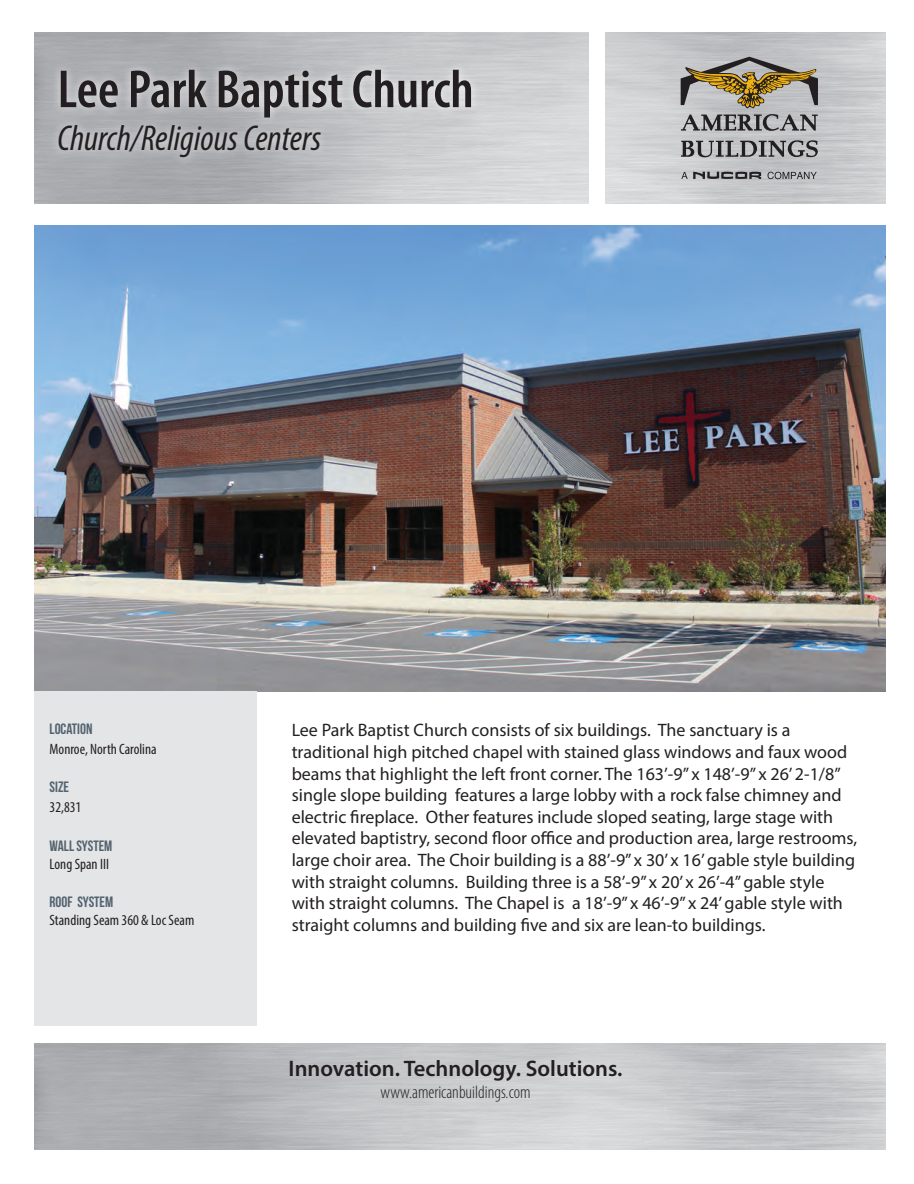
<style>
.page{position:relative;width:914px;height:1184px;background:#fff}
.page>*{position:absolute;margin:0;border:0;box-sizing:border-box;transform-origin:0 0}
.t1{font:600 condensed 54px "Myriad Pro";color:#231f20}
.t2{font:italic condensed 36px "Myriad Pro";color:#231f20}
.t3{font:600 22.5px "Myriad Pro";color:#231f20}
.t4{font:18px/21.6px "Myriad Pro";color:#231f20}
.t5{font:300 condensed 18px "Myriad Pro";color:#231f20}
.t6{font:condensed 15px "Myriad Pro";color:#231f20}
.t7{font:15px "Bebas Neue";color:#52626f}
</style>
<div class="page">
<img style="left:34px;top:32px;width:852px;height:171px">
<div style="left:50px;top:60px;width:431px;height:107px;background:#fff;opacity:.75"></div>
<img style="left:34px;top:225px;width:852px;height:466px">
<div style="left:589px;top:0;width:15px;height:210px;background:#fff"></div>
<svg style="left:681px;top:114px;width:136px;height:17px"></svg>
<svg style="left:681px;top:140px;width:136px;height:17px"></svg>
<svg style="left:680px;top:57px;width:138px;height:51px"></svg>
<svg style="left:693px;top:172px;width:68px;height:7px"></svg>
<svg style="left:681px;top:172px;width:6px;height:7px"></svg>
<svg style="left:767px;top:172px;width:49px;height:7px"></svg>
<div style="left:34px;top:691px;width:223px;height:334px;background:#e4e5e7"></div>
<p class="t1" style="left:58px;top:56px;width:417px">Lee Park Baptist Church</p>
<p class="t2" style="left:58px;top:117px;width:265px">Church/Religious Centers</p>
<p class="t7" style="left:50px;top:720px;width:44px">LOCATION</p>
<p class="t6" style="left:50px;top:739px;width:108px">Monroe, North Carolina</p>
<p class="t7" style="left:50px;top:778px;width:21px">SIZE</p>
<p class="t6" style="left:50px;top:797px;width:33px">32,831</p>
<p class="t7" style="left:50px;top:837px;width:64px">WALL SYSTEM</p>
<p class="t6" style="left:50px;top:854px;width:61px">Long Span III</p>
<p class="t7" style="left:50px;top:893px;width:65px">ROOF SYSTEM</p>
<p class="t6" style="left:50px;top:910px;width:146px">Standing Seam 360 &amp; Loc Seam</p>
<p class="t4" style="left:292px;top:719px;width:567px">Lee Park Baptist Church consists of six buildings. The sanctuary is a traditional high pitched chapel with stained glass windows and faux wood beams that highlight the left front corner. The 163’-9” x 148’-9” x 26’ 2-1/8” single slope building features a large lobby with a rock false chimney and electric fireplace. Other features include sloped seating, large stage with elevated baptistry, second floor office and production area, large restrooms, large choir area. The Choir building is a 88’-9” x 30’ x 16’ gable style building with straight columns. Building three is a 58’-9” x 20’ x 26’-4” gable style with straight columns. The Chapel is a 18’-9” x 46’-9” x 24’ gable style with straight columns and building five and six are lean-to buildings.</p>
<p class="t3" style="left:288px;top:1053px;width:335px">Innovation. Technology. Solutions.</p>
<p class="t5" style="left:380px;top:1080px;width:152px">www.americanbuildings.com</p>
</div>
